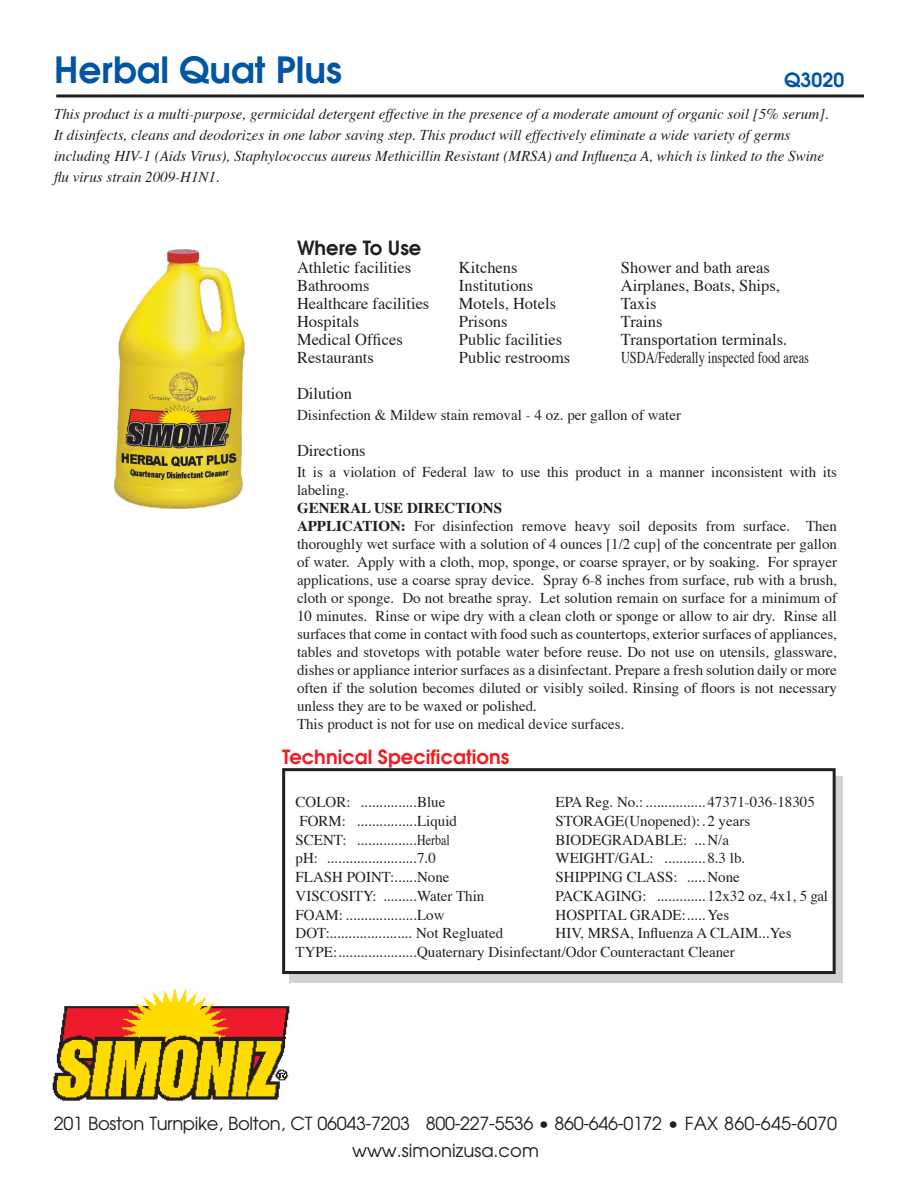
<style>
.page{position:relative;width:918px;height:1188px;background:#fff}
.page>*{position:absolute;margin:0;border:0;box-sizing:border-box;transform-origin:0 0}
.t1{font:600 36px "Avant Garde";color:#0155a2}
.t2{font:600 19.5px "Avant Garde";color:#ee1d23}
.t3{font:600 19.5px "Avant Garde";color:#231f20}
.t4{font:600 19.5px "Avant Garde";color:#0155a2}
.t5{font:18px "Avant Garde";letter-spacing:-.02em;color:#231f20}
.t6{font:18px "Avant Garde";color:#231f20}
.t7{font:16.5px "Times";color:#231f20}
.t8{font:16.5px "Times";color:#231f20;scale:.75 1}
.t9{font:15px/18px "Times";color:#231f20}
.t10{font:italic 15px/21px "Times";color:#231f20}
.t11{font:700 15px "Times";color:#231f20}
.s1{font-weight:700}
</style>
<div class="page">
<img style="left:52px;top:974px;width:252px;height:127px">
<hr style="left:56px;top:94px;width:808px;height:3px;background:#231f20">
<img style="left:113px;top:249px;width:132px;height:260px">
<div style="left:290px;top:776px;width:553px;height:206px;background:#d1d2d4"></div>
<div style="left:284px;top:770px;width:550px;height:203px;background:#fff"></div>
<div style="left:282px;top:768px;width:554px;height:206px;border:3px solid #231f20"></div>
<p class="t1" style="left:54px;top:46px;width:289px">Herbal Quat Plus</p>
<p class="t10" style="left:54px;top:103px;width:776px">This product is a multi‑purpose, germicidal detergent effective in the presence of a moderate amount of organic soil [5% serum].<br>It disinfects, cleans and deodorizes in one labor saving step. This product will effectively eliminate a wide variety of germs including HIV-1 (Aids Virus), Staphylococcus aureus Methicillin Resistant (MRSA) and Influenza A, which is linked to the Swine flu virus strain 2009-H1N1.</p>
<p class="t4" style="left:784px;top:67px;width:62px">Q3020</p>
<p class="t3" style="left:297px;top:235px;width:126px">Where To Use</p>
<p class="t7" style="left:297px;top:252px;width:116px">Athletic facilities</p>
<p class="t7" style="left:459px;top:252px;width:60px">Kitchens</p>
<p class="t7" style="left:621px;top:252px;width:150px">Shower and bath areas</p>
<p class="t7" style="left:297px;top:270px;width:74px">Bathrooms</p>
<p class="t7" style="left:459px;top:270px;width:76px">Institutions</p>
<p class="t7" style="left:621px;top:270px;width:161px">Airplanes, Boats, Ships,</p>
<p class="t7" style="left:297px;top:288px;width:134px">Healthcare facilities</p>
<p class="t7" style="left:459px;top:288px;width:99px">Motels, Hotels</p>
<p class="t7" style="left:621px;top:288px;width:37px">Taxis</p>
<p class="t7" style="left:297px;top:306px;width:64px">Hospitals</p>
<p class="t7" style="left:459px;top:306px;width:50px">Prisons</p>
<p class="t7" style="left:621px;top:306px;width:43px">Trains</p>
<p class="t7" style="left:297px;top:324px;width:107px">Medical Offices</p>
<p class="t7" style="left:459px;top:324px;width:105px">Public facilities</p>
<p class="t7" style="left:621px;top:324px;width:168px">Transportation terminals.</p>
<p class="t7" style="left:297px;top:342px;width:78px">Restaurants</p>
<p class="t7" style="left:459px;top:342px;width:113px">Public restrooms</p>
<p class="t8" style="left:621px;top:342px;width:252px">USDA/Federally inspected food areas</p>
<p class="t7" style="left:297px;top:378px;width:57px">Dilution</p>
<p class="t9" style="left:297px;top:405px;width:386px">Disinfection &amp; Mildew stain removal - 4 oz. per gallon of water</p>
<p class="t7" style="left:297px;top:435px;width:70px">Directions</p>
<p class="t9" style="left:297px;top:462px;width:542px">It is a violation of Federal law to use this product in a manner inconsistent with its labeling.</p>
<p class="t11" style="left:297px;top:493px;width:207px">GENERAL USE DIRECTIONS</p>
<p class="t9" style="left:297px;top:516px;width:542px;text-align:justify"><span class="s1">APPLICATION:</span> For disinfection remove heavy soil deposits from surface. Then thoroughly wet surface with a solution of 4 ounces [1/2 cup] of the concentrate per gallon of water. Apply with a cloth, mop, sponge, or coarse sprayer, or by soaking. For sprayer applications, use a coarse spray device. Spray 6-8 inches from surface, rub with a brush, cloth or sponge. Do not breathe spray. Let solution remain on surface for a minimum of 10 minutes. Rinse or wipe dry with a clean cloth or sponge or allow to air dry. Rinse all surfaces that come in contact with food such as countertops, exterior surfaces of appliances, tables and stovetops with potable water before reuse. Do not use on utensils, glassware, dishes or appliance interior surfaces as a disinfectant. Prepare a fresh solution daily or more often if the solution becomes diluted or visibly soiled. Rinsing of floors is not necessary unless they are to be waxed or polished.</p>
<p class="t9" style="left:297px;top:714px;width:329px">This product is not for use on medical device surfaces.</p>
<p class="t2" style="left:282px;top:744px;width:229px">Technical Specifications</p>
<p class="t9" style="left:296px;top:792px;width:151px">COLOR: ...............Blue</p>
<p class="t9" style="left:556px;top:792px;width:261px">EPA Reg. No.: ................47371-036-18305</p>
<p class="t9" style="left:299px;top:810px;width:159px">FORM: ................Liquid</p>
<p class="t9" style="left:556px;top:810px;width:196px">STORAGE(Unopened):.2 years</p>
<p class="t9" style="left:296px;top:829px;width:156px">SCENT: ................Herbal</p>
<p class="t9" style="left:556px;top:829px;width:175px">BIODEGRADABLE: ...N/a</p>
<p class="t9" style="left:296px;top:848px;width:142px">pH: ........................7.0</p>
<p class="t9" style="left:556px;top:848px;width:191px">WEIGHT/GAL: ...........8.3 lb.</p>
<p class="t9" style="left:296px;top:867px;width:155px">FLASH POINT:......None</p>
<p class="t9" style="left:556px;top:867px;width:186px">SHIPPING CLASS: .....None</p>
<p class="t9" style="left:296px;top:885px;width:190px">VISCOSITY: .........Water Thin</p>
<p class="t9" style="left:556px;top:885px;width:274px">PACKAGING: .............12x32 oz, 4x1, 5 gal</p>
<p class="t9" style="left:296px;top:904px;width:150px">FOAM: ...................Low</p>
<p class="t9" style="left:556px;top:904px;width:175px">HOSPITAL GRADE:.....Yes</p>
<p class="t9" style="left:296px;top:923px;width:209px">DOT:...................... Not Regluated</p>
<p class="t9" style="left:556px;top:923px;width:238px">HIV, MRSA, Influenza A CLAIM...Yes</p>
<p class="t9" style="left:296px;top:942px;width:441px">TYPE:.....................Quaternary Disinfectant/Odor Counteractant Cleaner</p>
<p class="t5" style="left:54px;top:1112px;width:785px">201 Boston Turnpike, Bolton, CT 06043-7203 800-227-5536 • 860-646-0172 • FAX 860-645-6070</p>
<p class="t6" style="left:352px;top:1139px;width:188px">www.simonizusa.com</p>
</div>
